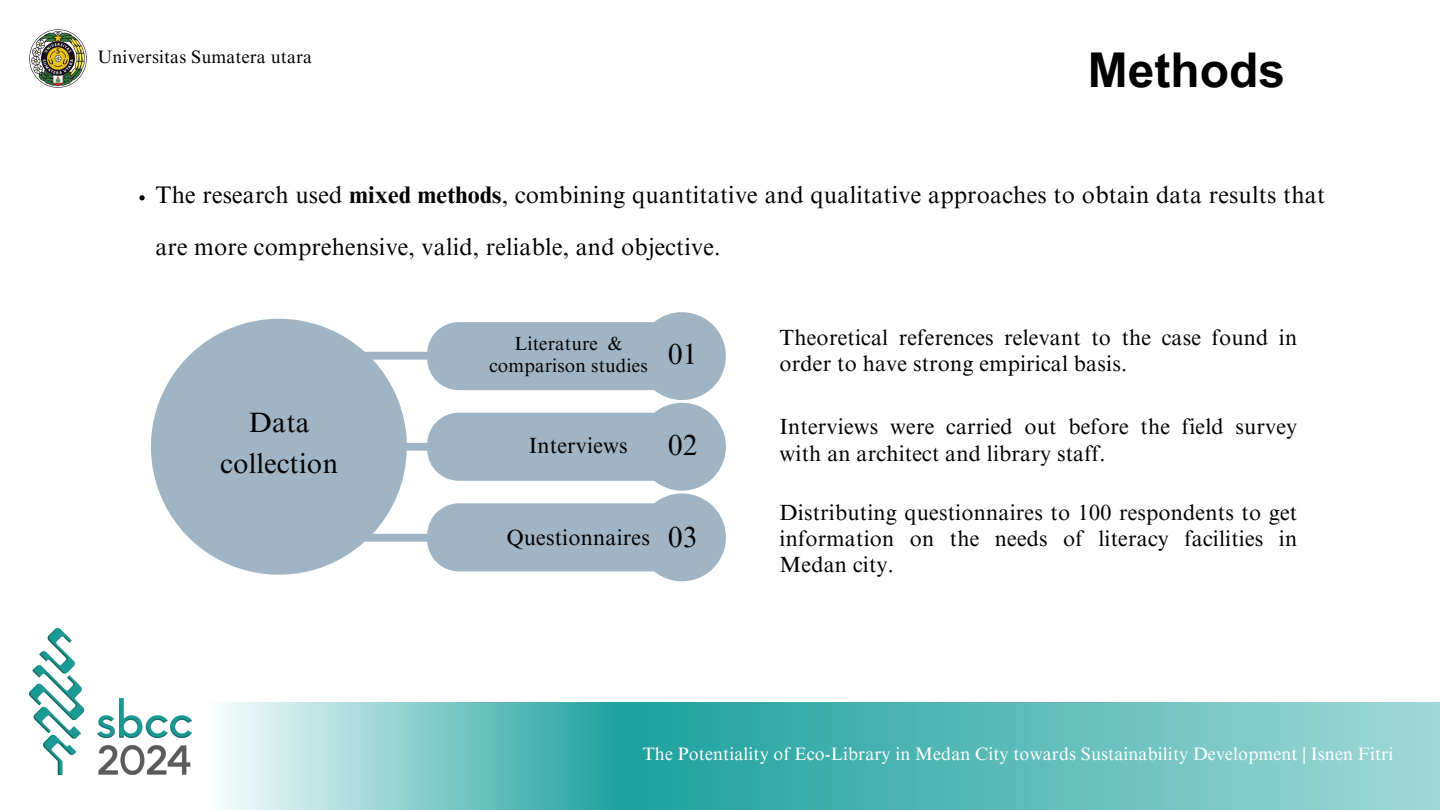
<style>
.page{position:relative;width:1440px;height:810px;background:#fff}
.page>*{position:absolute;margin:0;border:0;box-sizing:border-box;transform-origin:0 0}
.t1{font:700 48px "Arial MT Pro";color:#000}
.t2{font:29px "Times NRMT Pro";color:#000}
.t3{font:28px/41.2px "Times NRMT Pro";letter-spacing:.01em;color:#000;text-align:center}
.t4{font:24px/52.5px "Times NRMT Pro";letter-spacing:.01em;color:#000}
.t5{font:22px/26.2px "Times NRMT Pro";letter-spacing:.01em;color:#000}
.t6{font:19px/22.5px "Times NRMT Pro";letter-spacing:.01em;color:#000;text-align:center}
.t7{font:18px "Times NRMT Pro";letter-spacing:.01em;color:#fff}
.t8{font:18px "Times NRMT Pro";letter-spacing:.01em;color:#000}
.s1{font-weight:700}
</style>
<div class="page">
<svg style="left:225px;top:703px;width:1215px;height:107px;background:#6cc2bf"></svg>
<img style="left:29px;top:629px;width:162px;height:146px">
<img style="left:29px;top:30px;width:58px;height:58px">
<svg style="left:139px;top:195px;width:6px;height:5px"></svg>
<svg style="left:151px;top:312px;width:575px;height:269px;fill:#9fb4c4"></svg>
<p class="t8" style="left:98px;top:50px;width:216px">Universitas Sumatera utara</p>
<h1 class="t1" style="left:1088px;top:52px;width:199px">Methods</h1>
<h2 class="t4" style="left:155px;top:171px;width:1171px">The research used <span class="s1">mixed methods</span>, combining quantitative and qualitative approaches to obtain data results that are more comprehensive, valid, reliable, and objective.</h2>
<p class="t3" style="left:221px;top:405px;width:119px">Data collection</p>
<p class="t6" style="left:489px;top:334px;width:160px">Literature &amp; comparison studies</p>
<h3 class="t2" style="left:668px;top:343px;width:31px">01</h3>
<p class="t5" style="left:529px;top:435px;width:100px">Interviews</p>
<h3 class="t2" style="left:668px;top:434px;width:31px">02</h3>
<h3 class="t5" style="left:507px;top:527px;width:145px">Questionnaires</h3>
<h3 class="t2" style="left:668px;top:526px;width:31px">03</h3>
<p class="t5" style="left:780px;top:327px;width:519px">Theoretical references relevant to the case found in order to have strong empirical basis.</p>
<h3 class="t5" style="left:780px;top:417px;width:519px">Interviews were carried out before the field survey with an architect and library staff.</h3>
<p class="t5" style="left:780px;top:502px;width:519px;text-align:justify">Distributing questionnaires to 100 respondents to get information on the needs of literacy facilities in Medan city.</p>
<p class="t7" style="left:643px;top:747px;width:752px">The Potentiality of Eco-Library in Medan City towards Sustainability Development | Isnen Fitri</p>
</div>
